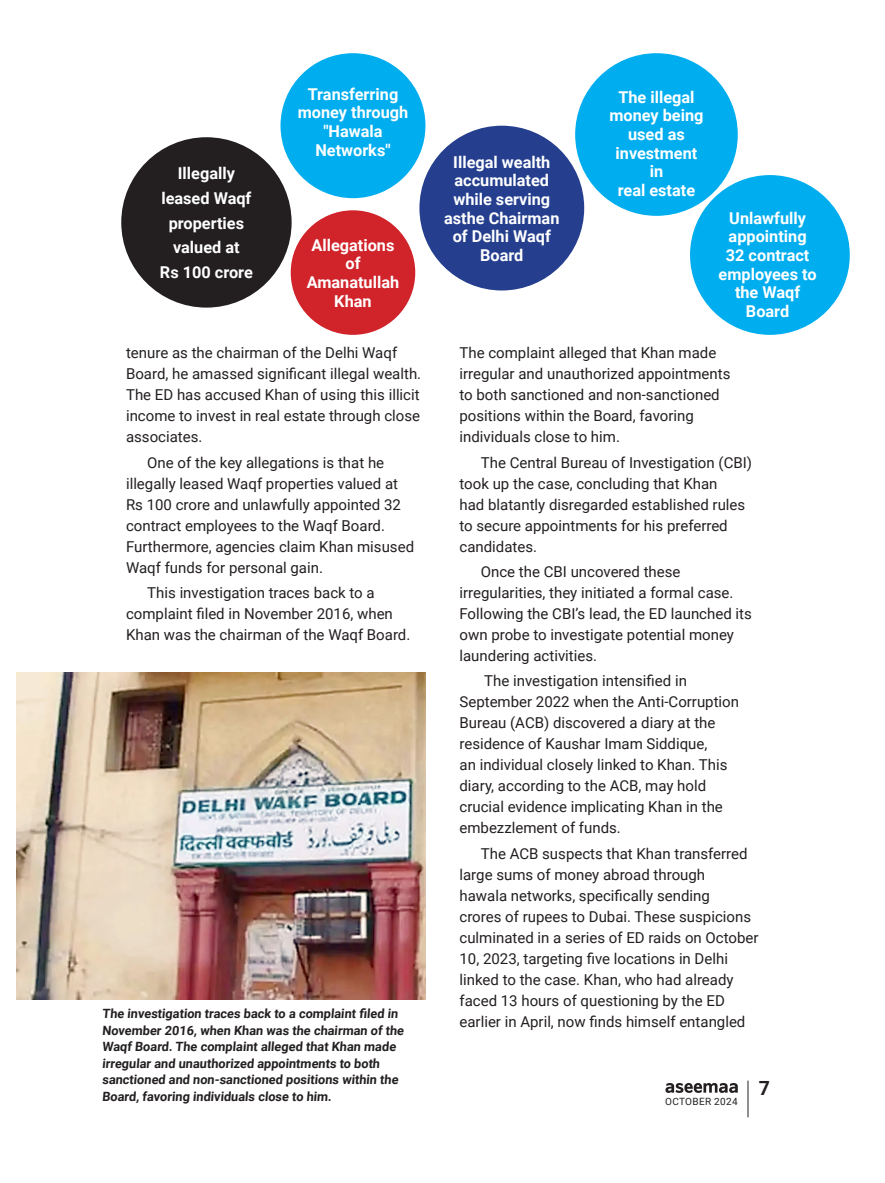
<style>
.page{position:relative;width:885px;height:1183px;background:#fff}
.page>*{position:absolute;margin:0;border:0;box-sizing:border-box;transform-origin:0 0}
.t1{font:700 19.5px "Roboto";color:#231f20}
.byline{font:700 16.35px/18.6px "Roboto";color:#fff;text-align:center}
.body{font:15px/21px "Roboto";color:#231f20}
.body-2{font:700 12.75px/16.5px "Roboto";color:#231f20}
.t2{font:10.05px "Roboto";letter-spacing:.035em;color:#231f20}
</style>
<div class="page">
<hr style="left:747px;top:1080px;width:1px;height:36px;background:#231f20">
<svg style="left:665px;top:1083px;width:72px;height:9px"></svg>
<div style="left:121px;top:137px;width:170px;height:170px;background:#231f20;border-radius:50%"></div>
<div style="left:280px;top:53px;width:145px;height:145px;background:#00aeef;border-radius:50%"></div>
<div style="left:291px;top:210px;width:124px;height:125px;background:#d1232a;border-radius:50%"></div>
<div style="left:690px;top:175px;width:159px;height:160px;background:#00aeef;border-radius:50%"></div>
<div style="left:575px;top:53px;width:162px;height:163px;background:#00aeef;border-radius:50%"></div>
<div style="left:419px;top:126px;width:165px;height:164px;background:#253f8e;border-radius:50%"></div>
<img style="left:17px;top:672px;width:408px;height:326px">
<p class="byline" style="left:160px;top:160px;width:94px;line-height:24.6px">Illegally leased Waqf properties valued at<br>Rs 100 crore</p>
<p class="byline" style="left:298px;top:84px;width:112px">Transferring money through "Hawala<br>Networks"</p>
<p class="byline" style="left:307px;top:235px;width:94px">Allegations of<br>Amanatullah<br>Khan</p>
<p class="body" style="left:126px;top:342px;width:297px">tenure as the chairman of the Delhi Waqf Board, he amassed significant illegal wealth.<br>The ED has accused Khan of using this illicit income to invest in real estate through close associates.</p>
<p class="body" style="left:126px;top:451px;width:289px;text-indent:21px">One of the key allegations is that he illegally leased Waqf properties valued at Rs 100 crore and unlawfully appointed 32 contract employees to the Waqf Board.<br>Furthermore, agencies claim Khan misused Waqf funds for personal gain.</p>
<p class="body" style="left:126px;top:581px;width:286px;text-indent:21px">This investigation traces back to a complaint filed in November 2016, when<br>Khan was the chairman of the Waqf Board.</p>
<p class="body-2" style="left:102px;top:1004px;width:305px">The investigation traces back to a complaint filed in November 2016, when Khan was the chairman of the Waqf Board. The complaint alleged that Khan made irregular and unauthorized appointments to both sanctioned and non-sanctioned positions within the Board, favoring individuals close to him.</p>
<p class="byline" style="left:444px;top:152px;width:117px">Illegal wealth accumulated while serving asthe Chairman of Delhi Waqf<br>Board</p>
<p class="byline" style="left:609px;top:87px;width:96px">The illegal money being used as investment in<br>real estate</p>
<p class="byline" style="left:718px;top:208px;width:100px">Unlawfully appointing<br>32 contract employees to the Waqf<br>Board</p>
<p class="body" style="left:459px;top:342px;width:272px">The complaint alleged that Khan made irregular and unauthorized appointments to both sanctioned and non-sanctioned positions within the Board, favoring individuals close to him.</p>
<p class="body" style="left:459px;top:451px;width:294px;text-indent:21px">The Central Bureau of Investigation (CBI) took up the case, concluding that Khan<br>had blatantly disregarded established rules to secure appointments for his preferred candidates.</p>
<p class="body" style="left:459px;top:560px;width:294px;text-indent:21px">Once the CBI uncovered these irregularities, they initiated a formal case.<br>Following the CBI’s lead, the ED launched its own probe to investigate potential money laundering activities.</p>
<p class="body" style="left:459px;top:669px;width:281px;text-indent:25px">The investigation intensified in September 2022 when the Anti-Corruption Bureau (ACB) discovered a diary at the residence of Kaushar Imam Siddique,<br>an individual closely linked to Khan. This diary, according to the ACB, may hold crucial evidence implicating Khan in the embezzlement of funds.</p>
<p class="body" style="left:459px;top:842px;width:300px;text-indent:21px">The ACB suspects that Khan transferred large sums of money abroad through<br>hawala networks, specifically sending<br>crores of rupees to Dubai. These suspicions culminated in a series of ED raids on October 10, 2023, targeting five locations in Delhi linked to the case. Khan, who had already faced 13 hours of questioning by the ED earlier in April, now finds himself entangled</p>
<p class="t2" style="left:665px;top:1093px;width:74px">OCTOBER 2024</p>
<h1 class="t1" style="left:758px;top:1074px;width:13px">7</h1>
</div>
